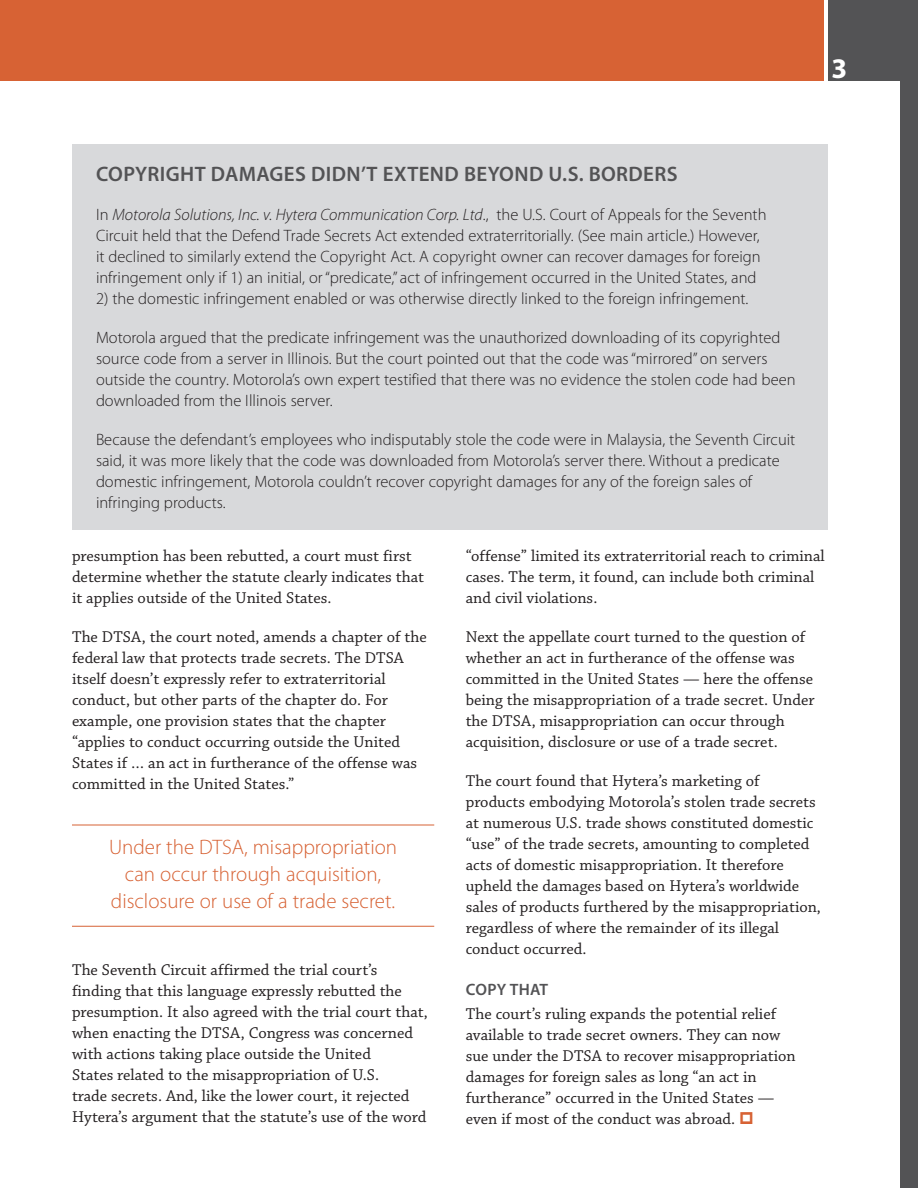
<style>
.page{position:relative;width:918px;height:1188px;background:#fff}
.page>*{position:absolute;margin:0;border:0;box-sizing:border-box;transform-origin:0 0}
.t1{font:700 28.5px "Myriad Pro";color:#fff}
.t2{font:300 21px/27px "Myriad Pro";color:#d76234;text-align:center}
.t3{font:600 21px "Myriad Pro";letter-spacing:.015em;color:#535355}
.t4{font:16.5px/21px "Chaparral Pro";color:#231f20}
.t5{font:300 16.5px/21px "Myriad Pro";color:#231f20}
.t6{font:600 16.5px "Myriad Pro";letter-spacing:.01em;color:#535355}
.s1{font-style:italic}
</style>
<div class="page">
<div style="left:0;top:0;width:824px;height:81px;background:#d76234"></div>
<div style="left:828px;top:0;width:90px;height:81px;background:#535355"></div>
<div style="left:900px;top:72px;width:18px;height:1116px;background:#535355"></div>
<div style="left:72px;top:144px;width:756px;height:386px;background:#d8d9db"></div>
<hr style="left:72px;top:825px;width:362px;height:1px;background:#d76234">
<hr style="left:72px;top:926px;width:362px;height:1px;background:#d76234">
<p class="t3" style="left:96px;top:162px;width:583px">COPYRIGHT DAMAGES DIDN’T EXTEND BEYOND U.S. BORDERS</p>
<p class="t5" style="left:96px;top:204px;width:672px">In <span class="s1">Motorola Solutions, Inc. v. Hytera Communication Corp. Ltd</span>., the U.S. Court of Appeals for the Seventh Circuit held that the Defend Trade Secrets Act extended extraterritorially. (See main article.) However, it declined to similarly extend the Copyright Act. A copyright owner can recover damages for foreign infringement only if 1) an initial, or “predicate,” act of infringement occurred in the United States, and</p>
<p class="t5" style="left:96px;top:288px;width:654px">2) the domestic infringement enabled or was otherwise directly linked to the foreign infringement.</p>
<p class="t5" style="left:96px;top:327px;width:701px">Motorola argued that the predicate infringement was the unauthorized downloading of its copyrighted source code from a server in Illinois. But the court pointed out that the code was “mirrored” on servers outside the country. Motorola’s own expert testified that there was no evidence the stolen code had been downloaded from the Illinois server.</p>
<p class="t5" style="left:96px;top:429px;width:701px">Because the defendant’s employees who indisputably stole the code were in Malaysia, the Seventh Circuit said, it was more likely that the code was downloaded from Motorola’s server there. Without a predicate domestic infringement, Motorola couldn’t recover copyright damages for any of the foreign sales of infringing products.</p>
<h1 class="t1" style="left:831px;top:52px;width:17px">3</h1>
<p class="t4" style="left:72px;top:546px;width:354px">presumption has been rebutted, a court must first determine whether the statute clearly indicates that it applies outside of the United States.</p>
<p class="t4" style="left:72px;top:627px;width:356px">The DTSA, the court noted, amends a chapter of the federal law that protects trade secrets. The DTSA itself doesn’t expressly refer to extraterritorial conduct, but other parts of the chapter do. For example, one provision states that the chapter “applies to conduct occurring outside the United States if … an act in furtherance of the offense was committed in the United States.”</p>
<p class="t2" style="left:109px;top:834px;width:290px">Under the DTSA, misappropriation can occur through acquisition, disclosure or use of a trade secret.</p>
<p class="t4" style="left:72px;top:960px;width:357px">The Seventh Circuit affirmed the trial court’s finding that this language expressly rebutted the presumption. It also agreed with the trial court that, when enacting the DTSA, Congress was concerned with actions taking place outside the United<br>States related to the misappropriation of U.S.<br>trade secrets. And, like the lower court, it rejected Hytera’s argument that the statute’s use of the word</p>
<p class="t4" style="left:466px;top:546px;width:361px">“offense” limited its extraterritorial reach to criminal cases. The term, it found, can include both criminal and civil violations.</p>
<p class="t4" style="left:466px;top:627px;width:350px">Next the appellate court turned to the question of whether an act in furtherance of the offense was committed in the United States — here the offense being the misappropriation of a trade secret. Under the DTSA, misappropriation can occur through acquisition, disclosure or use of a trade secret.</p>
<p class="t4" style="left:466px;top:771px;width:357px">The court found that Hytera’s marketing of products embodying Motorola’s stolen trade secrets at numerous U.S. trade shows constituted domestic “use” of the trade secrets, amounting to completed acts of domestic misappropriation. It therefore upheld the damages based on Hytera’s worldwide sales of products furthered by the misappropriation, regardless of where the remainder of its illegal conduct occurred.</p>
<p class="t6" style="left:466px;top:980px;width:84px">COPY THAT</p>
<p class="t4" style="left:466px;top:1004px;width:331px">The court’s ruling expands the potential relief available to trade secret owners. They can now sue under the DTSA to recover misappropriation damages for foreign sales as long “an act in furtherance” occurred in the United States — even if most of the conduct was abroad.</p>
</div>
